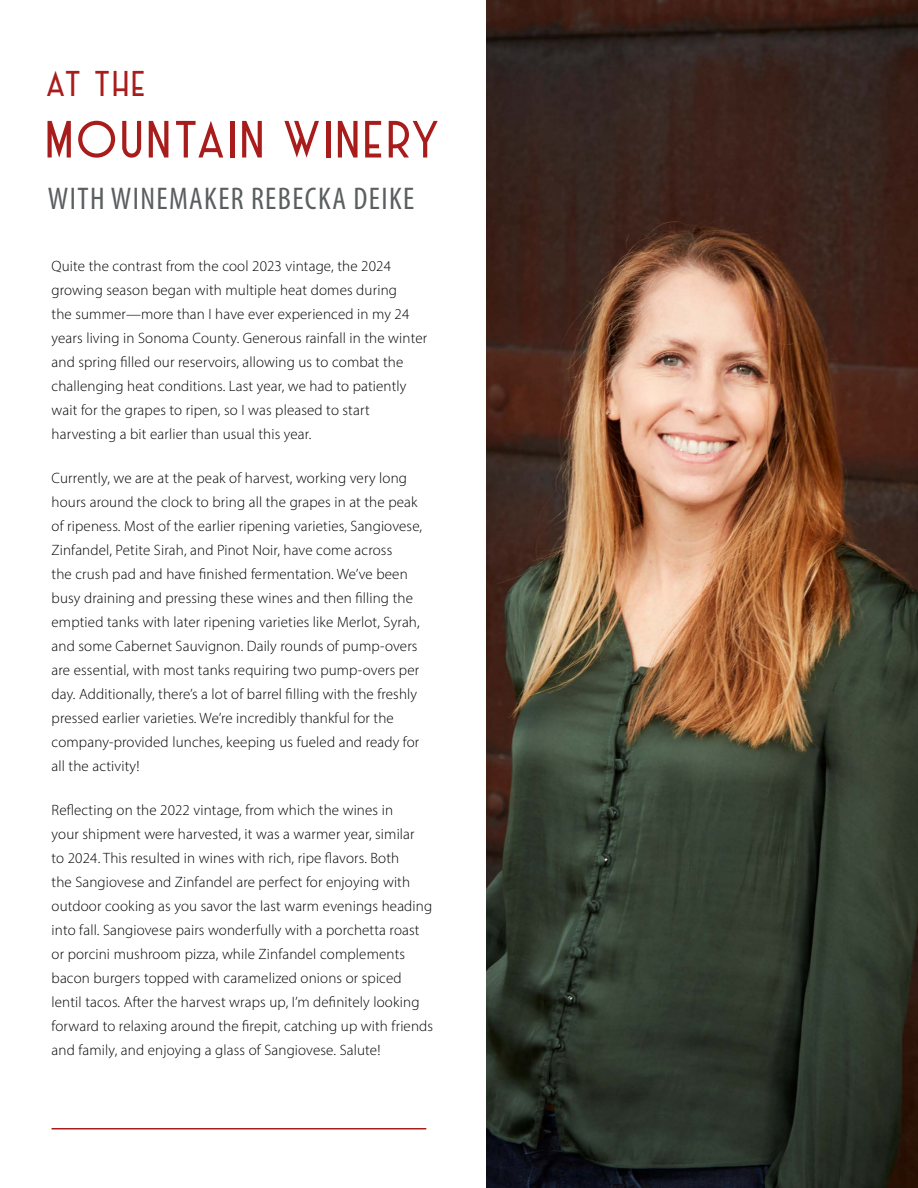
<style>
.page{position:relative;width:918px;height:1188px;background:#fff}
.page>*{position:absolute;margin:0;border:0;box-sizing:border-box;transform-origin:0 0}
.t1{font:52.5px "Haarlem Deco";letter-spacing:.075em;color:#a91c1c}
.t2{font:36px "Haarlem Deco";color:#a91c1c}
.t3{font:condensed 31.5px "Myriad Pro";letter-spacing:.045em;color:#5b5f60}
.t4{font:300 15px/24px "Myriad Pro";letter-spacing:.01em;color:#000}
</style>
<div class="page">
<img style="left:486px;top:0;width:432px;height:1188px">
<hr style="left:52px;top:1128px;width:374px;height:2px;background:#a91c1c">
<h2 class="t2" style="left:48px;top:64px;width:100px">AT THE</h2>
<h1 class="t1" style="left:48px;top:110px;width:395px">MOUNTAIN WINERY</h1>
<h3 class="t3" style="left:48px;top:179px;width:368px">WITH WINEMAKER REBECKA DEIKE</h3>
<p class="t4" style="left:52px;top:254px;width:377px">Quite the contrast from the cool 2023 vintage, the 2024 growing season began with multiple heat domes during<br>the summer—more than I have ever experienced in my 24 years living in Sonoma County. Generous rainfall in the winter and spring filled our reservoirs, allowing us to combat the challenging heat conditions. Last year, we had to patiently wait for the grapes to ripen, so I was pleased to start harvesting a bit earlier than usual this year.</p>
<p class="t4" style="left:52px;top:466px;width:372px">Currently, we are at the peak of harvest, working very long hours around the clock to bring all the grapes in at the peak of ripeness. Most of the earlier ripening varieties, Sangiovese, Zinfandel, Petite Sirah, and Pinot Noir, have come across<br>the crush pad and have finished fermentation. We’ve been busy draining and pressing these wines and then filling the emptied tanks with later ripening varieties like Merlot, Syrah, and some Cabernet Sauvignon. Daily rounds of pump-overs are essential, with most tanks requiring two pump-overs per day. Additionally, there’s a lot of barrel filling with the freshly pressed earlier varieties. We’re incredibly thankful for the company-provided lunches, keeping us fueled and ready for all the activity!</p>
<p class="t4" style="left:52px;top:798px;width:383px">Reflecting on the 2022 vintage, from which the wines in<br>your shipment were harvested, it was a warmer year, similar<br>to 2024. This resulted in wines with rich, ripe flavors. Both<br>the Sangiovese and Zinfandel are perfect for enjoying with outdoor cooking as you savor the last warm evenings heading into fall. Sangiovese pairs wonderfully with a porchetta roast or porcini mushroom pizza, while Zinfandel complements bacon burgers topped with caramelized onions or spiced lentil tacos. After the harvest wraps up, I’m definitely looking forward to relaxing around the firepit, catching up with friends and family, and enjoying a glass of Sangiovese. Salute!</p>
</div>
